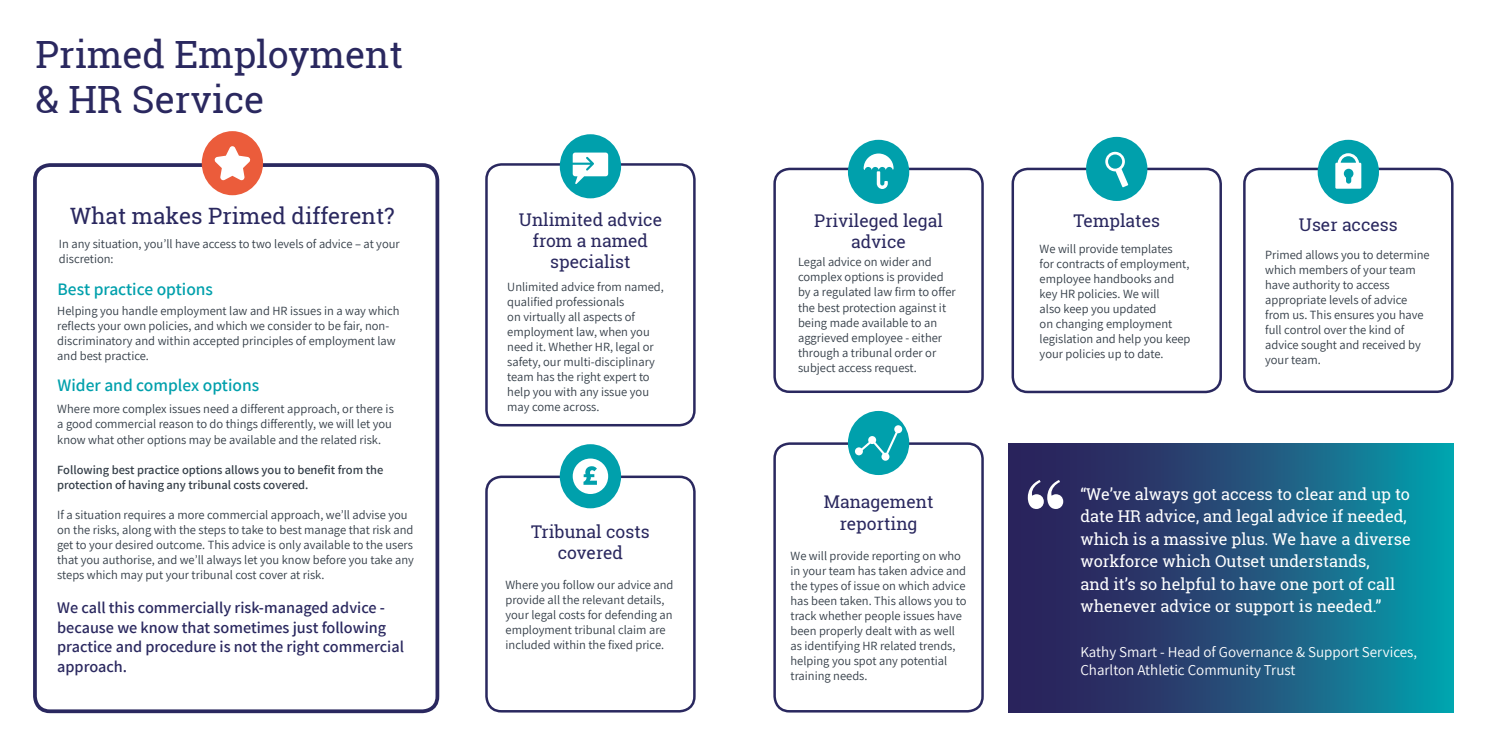
<style>
.page{position:relative;width:1489px;height:745px;background:#fff}
.page>*{position:absolute;margin:0;border:0;box-sizing:border-box;transform-origin:0 0}
.t1{font:37.5px/45px "Roboto Slab";color:#2a285f}
.t2{font:22.5px "Roboto Slab";color:#2a285f}
.t3{font:17.5px/21px "Roboto Slab";color:#2a285f;text-align:center}
.t4{font:600 17.5px "Assistant";color:#00a0ac}
.t5{font:16.25px/22.5px "Roboto Slab";color:#fff}
.t6{font:600 16.25px/19.5px "Assistant";color:#2a285f}
.t7{font:15px/18px "Assistant";color:#fff}
.t8{font:12.5px/15px "Assistant";color:#333d47}
.t9{font:600 12.5px/15px "Assistant";color:#333d47}
</style>
<div class="page">
<div style="left:485px;top:163px;width:210px;height:263px;border:2px solid #2a285f;border-radius:15px"></div>
<div style="left:559px;top:134px;width:62px;height:64px;background:#00a0ac;border-radius:50%"></div>
<svg style="left:572px;top:152px;width:36px;height:32px"></svg>
<div style="left:485px;top:475px;width:210px;height:237px;border:2px solid #2a285f;border-radius:15px"></div>
<div style="left:559px;top:444px;width:62px;height:64px;background:#00a0ac;border-radius:50%"></div>
<svg style="left:572px;top:458px;width:36px;height:35px"></svg>
<div style="left:1008px;top:443px;width:445px;height:269px;background:linear-gradient(to right,#341251,#0b98a9)"></div>
<div style="left:1011px;top:167px;width:210px;height:226px;border:2px solid #2a285f;border-radius:15px"></div>
<div style="left:1086px;top:137px;width:61px;height:64px;background:#00a0ac;border-radius:50%"></div>
<div style="left:773px;top:167px;width:210px;height:226px;border:2px solid #2a285f;border-radius:15px"></div>
<div style="left:847px;top:140px;width:62px;height:64px;background:#00a0ac;border-radius:50%"></div>
<svg style="left:1105px;top:152px;width:23px;height:35px"></svg>
<svg style="left:863px;top:153px;width:30px;height:36px"></svg>
<div style="left:773px;top:442px;width:210px;height:270px;border:2px solid #2a285f;border-radius:15px"></div>
<div style="left:847px;top:410px;width:62px;height:64px;background:#00a0ac;border-radius:50%"></div>
<svg style="left:855px;top:425px;width:47px;height:35px"></svg>
<div style="left:1242px;top:167px;width:211px;height:226px;border:2px solid #2a285f;border-radius:15px"></div>
<div style="left:1317px;top:140px;width:61px;height:64px;background:#00a0ac;border-radius:50%"></div>
<svg style="left:1335px;top:153px;width:26px;height:35px"></svg>
<svg style="left:1027px;top:479px;width:36px;height:29px"></svg>
<div style="left:33px;top:163px;width:406px;height:549px;border:4px solid #2a285f;border-radius:15px"></div>
<div style="left:202px;top:131px;width:61px;height:64px;background:#eb5c3b;border-radius:50%"></div>
<svg style="left:214px;top:146px;width:36px;height:34px"></svg>
<h1 class="t1" style="left:35px;top:31px;width:369px">Primed Employment &amp; HR Service</h1>
<h2 class="t2" style="left:70px;top:201px;width:326px">What makes Primed different?</h2>
<p class="t8" style="left:59px;top:235px;width:342px">In any situation, you’ll have access to two levels of advice – at your discretion:</p>
<h3 class="t4" style="left:58px;top:277px;width:157px">Best practice options</h3>
<p class="t8" style="left:57px;top:302px;width:344px">Helping you handle employment law and HR issues in a way which reflects your own policies, and which we consider to be fair, non&shy;discriminatory and within accepted principles of employment law and best practice.</p>
<h3 class="t4" style="left:58px;top:373px;width:203px">Wider and complex options</h3>
<p class="t8" style="left:57px;top:401px;width:338px">Where more complex issues need a different approach, or there is a good commercial reason to do things differently, we will let you know what other options may be available and the related risk.</p>
<p class="t9" style="left:57px;top:461px;width:327px">Following best practice options allows you to benefit from the protection of having any tribunal costs covered.</p>
<p class="t8" style="left:57px;top:506px;width:358px">If a situation requires a more commercial approach, we’ll advise you on the risks, along with the steps to take to best manage that risk and get to your desired outcome. This advice is only available to the users that you authorise, and we’ll always let you know before you take any steps which may put your tribunal cost cover at risk.</p>
<h3 class="t6" style="left:57px;top:597px;width:348px">We call this commercially risk-managed advice - because we know that sometimes just following practice and procedure is not the right commercial approach.</h3>
<h3 class="t3" style="left:519px;top:208px;width:145px">Unlimited advice from a named specialist</h3>
<p class="t8" style="left:507px;top:278px;width:158px">Unlimited advice from named, qualified professionals<br>on virtually all aspects of employment law, when you need it. Whether HR, legal or safety, our multi-disciplinary team has the right expert to help you with any issue you may come across.</p>
<h3 class="t3" style="left:531px;top:521px;width:120px">Tribunal costs covered</h3>
<p class="t8" style="left:505px;top:576px;width:169px">Where you follow our advice and provide all the relevant details, your legal costs for defending an employment tribunal claim are included within the fixed price.</p>
<h3 class="t3" style="left:814px;top:209px;width:130px">Privileged legal advice</h3>
<p class="t8" style="left:798px;top:254px;width:159px">Legal advice on wider and complex options is provided by a regulated law firm to offer the best protection against it being made available to an aggrieved employee - either through a tribunal order or subject access request.</p>
<h3 class="t3" style="left:823px;top:491px;width:111px">Management reporting</h3>
<p class="t8" style="left:790px;top:547px;width:177px">We will provide reporting on who in your team has taken advice and the types of issue on which advice has been taken. This allows you to track whether people issues have been properly dealt with as well as identifying HR related trends, helping you spot any potential training needs.</p>
<h3 class="t3" style="left:1073px;top:209px;width:88px">Templates</h3>
<p class="t8" style="left:1039px;top:240px;width:152px">We will provide templates<br>for contracts of employment, employee handbooks and key HR policies. We will<br>also keep you updated<br>on changing employment legislation and help you keep your policies up to date.</p>
<h3 class="t3" style="left:1298px;top:214px;width:100px">User access</h3>
<p class="t8" style="left:1265px;top:246px;width:166px">Primed allows you to determine which members of your team have authority to access appropriate levels of advice from us. This ensures you have full control over the kind of advice sought and received by your team.</p>
<p class="t5" style="left:1080px;top:482px;width:332px">“We’ve always got access to clear and up to date HR advice, and legal advice if needed, which is a massive plus. We have a diverse workforce which Outset understands,<br>and it’s so helpful to have one port of call whenever advice or support is needed.”</p>
<p class="t7" style="left:1080px;top:641px;width:338px">Kathy Smart - Head of Governance &amp; Support Services,<br>Charlton Athletic Community Trust</p>
</div>
